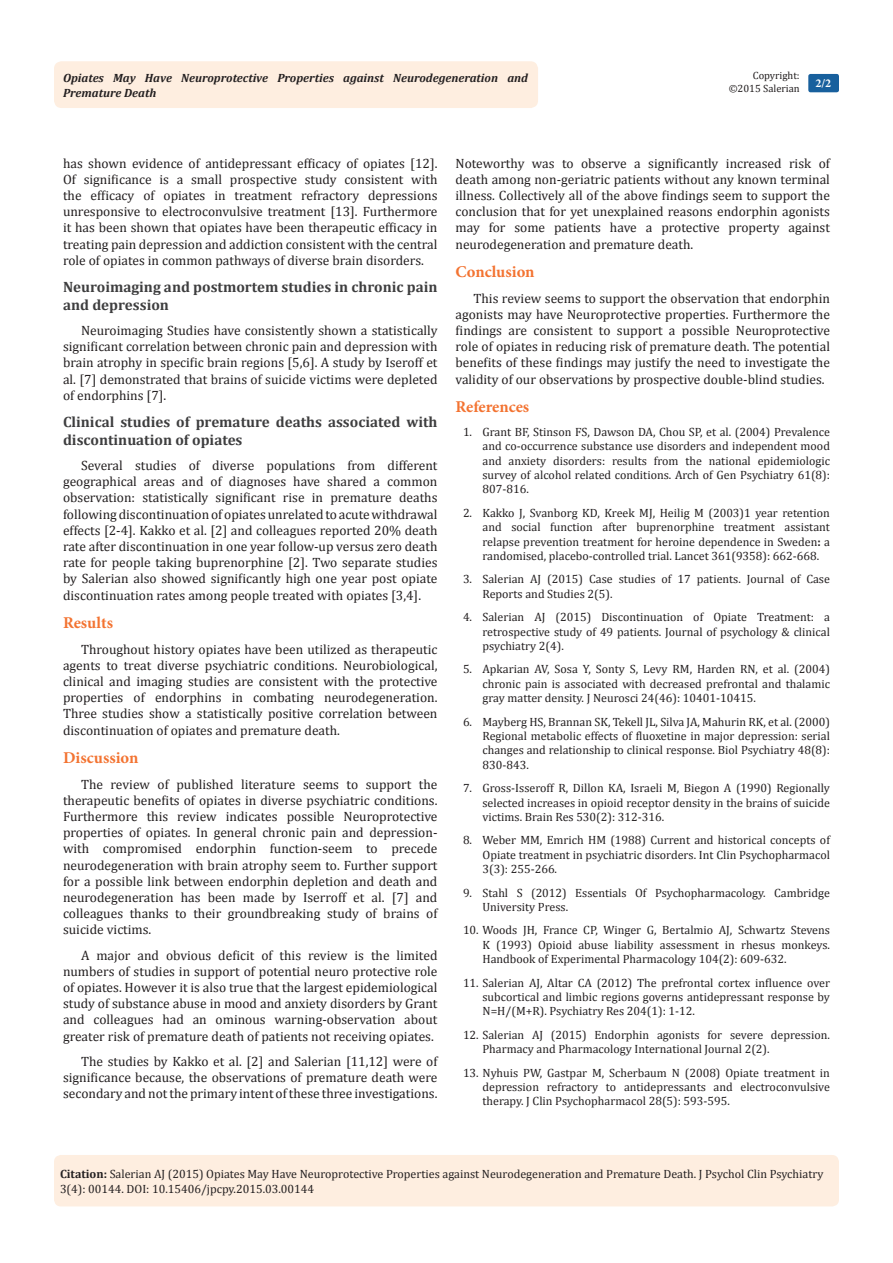
<style>
.page{position:relative;width:893px;height:1263px;background:#fff}
.page>*{position:absolute;margin:0;border:0;box-sizing:border-box;transform-origin:0 0}
.t1{font:700 16.5px "Minion Pro";color:#f37331}
.t2{font:700 15px/18px "Cambria";color:#3e3e3f}
.t3{font:13.5px/16.2px "Cambria";color:#231f20;text-align:justify}
.Citation{font:12px/14.4px "Cambria";color:#231f20;text-align:justify}
.t4{font:italic 700 12px/14.4px "Cambria";color:#231f20}
.t5{font:700 12px "Minion Pro";color:#fff}
.t6{font:10.5px "Cambria";color:#231f20}
.s1{font-weight:700}
</style>
<div class="page">
<div style="left:54px;top:61px;width:484px;height:47px;background:#feeee0;border-radius:8px"></div>
<div style="left:808px;top:74px;width:31px;height:18px;background:#18609d;border-radius:2px"></div>
<div style="left:54px;top:1155px;width:785px;height:51px;background:#feeee0;border-radius:7px"></div>
<p class="t6" style="left:753px;top:69px;width:48px">Copyright:</p>
<p class="t6" style="left:729px;top:82px;width:73px">©2015 Salerian</p>
<p class="t4" style="left:63px;top:70px;width:466px">Opiates May Have Neuroprotective Properties against Neurodegeneration and<br>Premature Death</p>
<p class="t5" style="left:815px;top:75px;width:17px">2/2</p>
<p class="t3" style="left:63px;top:155px;width:376px">has shown evidence of antidepressant efficacy of opiates [12].<br>Of significance is a small prospective study consistent with the efficacy of opiates in treatment refractory depressions unresponsive to electroconvulsive treatment [13]. Furthermore it has been shown that opiates have been therapeutic efficacy in treating pain depression and addiction consistent with the central role of opiates in common pathways of diverse brain disorders.</p>
<p class="t2" style="left:63px;top:277px;width:376px">Neuroimaging and postmortem studies in chronic pain and depression</p>
<p class="t3" style="left:63px;top:322px;width:376px;text-indent:18px">Neuroimaging Studies have consistently shown a statistically significant correlation between chronic pain and depression with brain atrophy in specific brain regions [5,6]. A study by Iseroff et al. [7] demonstrated that brains of suicide victims were depleted of endorphins [7].</p>
<p class="t2" style="left:63px;top:412px;width:376px">Clinical studies of premature deaths associated with discontinuation of opiates</p>
<p class="t3" style="left:63px;top:457px;width:376px;text-indent:18px">Several studies of diverse populations from different geographical areas and of diagnoses have shared a common observation: statistically significant rise in premature deaths following discontinuation of opiates unrelated to acute withdrawal effects [2-4]. Kakko et al. [2] and colleagues reported 20% death rate after discontinuation in one year follow-up versus zero death rate for people taking buprenorphine [2]. Two separate studies by Salerian also showed significantly high one year post opiate discontinuation rates among people treated with opiates [3,4].</p>
<p class="t1" style="left:63px;top:611px;width:51px">Results</p>
<p class="t3" style="left:63px;top:641px;width:376px;text-indent:18px">Throughout history opiates have been utilized as therapeutic agents to treat diverse psychiatric conditions. Neurobiological, clinical and imaging studies are consistent with the protective properties of endorphins in combating neurodegeneration.<br>Three studies show a statistically positive correlation between discontinuation of opiates and premature death.</p>
<p class="t1" style="left:63px;top:746px;width:77px">Discussion</p>
<p class="t3" style="left:63px;top:776px;width:376px;text-indent:18px">The review of published literature seems to support the therapeutic benefits of opiates in diverse psychiatric conditions.<br>Furthermore this review indicates possible Neuroprotective properties of opiates. In general chronic pain and depression&shy;with compromised endorphin function-seem to precede neurodegeneration with brain atrophy seem to. Further support for a possible link between endorphin depletion and death and neurodegeneration has been made by Iserroff et al. [7] and colleagues thanks to their groundbreaking study of brains of suicide victims.</p>
<p class="t3" style="left:63px;top:947px;width:376px;text-indent:18px">A major and obvious deficit of this review is the limited numbers of studies in support of potential neuro protective role of opiates. However it is also true that the largest epidemiological study of substance abuse in mood and anxiety disorders by Grant and colleagues had an ominous warning-observation about greater risk of premature death of patients not receiving opiates.</p>
<p class="t3" style="left:63px;top:1053px;width:376px;text-indent:18px">The studies by Kakko et al. [2] and Salerian [11,12] were of significance because, the observations of premature death were secondary and not the primary intent of these three investigations.</p>
<p class="t3" style="left:455px;top:155px;width:376px">Noteworthy was to observe a significantly increased risk of death among non-geriatric patients without any known terminal illness. Collectively all of the above findings seem to support the conclusion that for yet unexplained reasons endorphin agonists may for some patients have a protective property against neurodegeneration and premature death.</p>
<p class="t1" style="left:455px;top:260px;width:81px">Conclusion</p>
<p class="t3" style="left:455px;top:290px;width:376px;text-indent:18px">This review seems to support the observation that endorphin agonists may have Neuroprotective properties. Furthermore the findings are consistent to support a possible Neuroprotective role of opiates in reducing risk of premature death. The potential benefits of these findings may justify the need to investigate the validity of our observations by prospective double-blind studies.</p>
<p class="t1" style="left:455px;top:395px;width:75px">References</p>
<p class="Citation" style="left:482px;top:424px;width:349px;text-indent:-20px">1. Grant BF, Stinson FS, Dawson DA, Chou SP, et al. (2004) Prevalence and co-occurrence substance use disorders and independent mood and anxiety disorders: results from the national epidemiologic survey of alcohol related conditions. Arch of Gen Psychiatry 61(8):<br>807-816.</p>
<p class="Citation" style="left:482px;top:505px;width:349px;text-indent:-20px">2. Kakko J, Svanborg KD, Kreek MJ, Heilig M (2003)1 year retention and social function after buprenorphine treatment assistant relapse prevention treatment for heroine dependence in Sweden<span class="s1">:</span> a randomised, placebo-controlled trial. Lancet 361(9358): 662-668.</p>
<p class="Citation" style="left:482px;top:572px;width:349px;text-indent:-20px">3. Salerian AJ (2015) Case studies of 17 patients. Journal of Case<br>Reports and Studies 2(5).</p>
<p class="Citation" style="left:482px;top:610px;width:349px;text-indent:-20px">4. Salerian AJ (2015) Discontinuation of Opiate Treatment: a retrospective study of 49 patients. Journal of psychology &amp; clinical psychiatry 2(4).</p>
<p class="Citation" style="left:482px;top:662px;width:349px;text-indent:-20px">5. Apkarian AV, Sosa Y, Sonty S, Levy RM, Harden RN, et al. (2004) chronic pain is associated with decreased prefrontal and thalamic gray matter density. J Neurosci 24(46): 10401-10415.</p>
<p class="Citation" style="left:482px;top:714px;width:349px;text-indent:-20px">6. Mayberg HS, Brannan SK, Tekell JL, Silva JA, Mahurin RK, et al. (2000)<br>Regional metabolic effects of fluoxetine in major depression: serial changes and relationship to clinical response. Biol Psychiatry 48(8):<br>830-843.</p>
<p class="Citation" style="left:482px;top:781px;width:349px;text-indent:-20px">7. Gross-Isseroff R, Dillon KA, Israeli M, Biegon A (1990) Regionally selected increases in opioid receptor density in the brains of suicide victims. Brain Res 530(2): 312-316.</p>
<p class="Citation" style="left:482px;top:833px;width:349px;text-indent:-20px">8. Weber MM, Emrich HM (1988) Current and historical concepts of Opiate treatment in psychiatric disorders. Int Clin Psychopharmacol 3(3): 255-266.</p>
<p class="Citation" style="left:482px;top:885px;width:349px;text-indent:-20px">9. Stahl S (2012) Essentials Of Psychopharmacology. Cambridge<br>University Press.</p>
<p class="Citation" style="left:482px;top:923px;width:349px;text-indent:-20px">10. Woods JH, France CP, Winger G, Bertalmio AJ, Schwartz Stevens K (1993) Opioid abuse liability assessment in rhesus monkeys.<br>Handbook of Experimental Pharmacology 104(2): 609-632.</p>
<p class="Citation" style="left:482px;top:975px;width:349px;text-indent:-20px">11. Salerian AJ, Altar CA (2012) The prefrontal cortex influence over subcortical and limbic regions governs antidepressant response by N=H/(M+R). Psychiatry Res 204(1): 1-12.</p>
<p class="Citation" style="left:482px;top:1027px;width:349px;text-indent:-20px">12. Salerian AJ (2015) Endorphin agonists for severe depression.<br>Pharmacy and Pharmacology International Journal 2(2).</p>
<p class="Citation" style="left:482px;top:1065px;width:349px;text-indent:-20px">13. Nyhuis PW, Gastpar M, Scherbaum N (2008) Opiate treatment in depression refractory to antidepressants and electroconvulsive therapy. J Clin Psychopharmacol 28(5): 593-595.</p>
<p class="Citation" style="left:60px;top:1167px;width:765px"><span class="s1">Citation:</span> Salerian AJ (2015) Opiates May Have Neuroprotective Properties against Neurodegeneration and Premature Death. J Psychol Clin Psychiatry<br>3(4): 00144. DOI: 10.15406/jpcpy.2015.03.00144</p>
</div>
